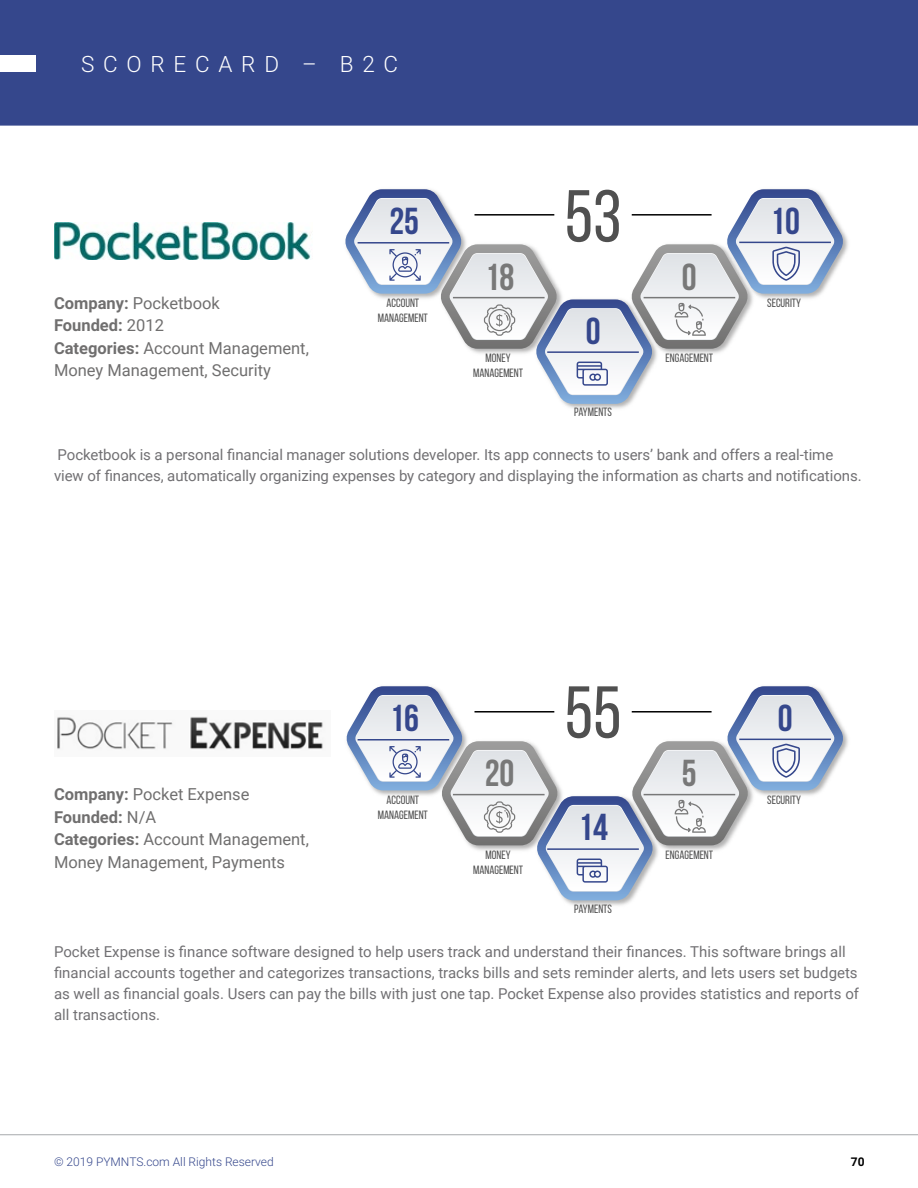
<style>
.page{position:relative;width:918px;height:1188px;background:#fff}
.page>*{position:absolute;margin:0;border:0;box-sizing:border-box;transform-origin:0 0}
.score_cards_numbers{font:73.5px "Bebas Neue";color:#505050}
.score_cards_numbers-2{font:700 37.5px "Bebas Neue";color:#35478c}
.score_cards_numbers-3{font:700 37.5px "Bebas Neue";color:#787878}
.t1{font:300 22.5px "Roboto";letter-spacing:.39em;color:#fff}
.t2{font:16.5px/22.5px "Roboto";color:#706f6f}
.t3{font:700 16.5px "Roboto";color:#706f6f}
.Body{font:15px/21px "Roboto";color:#717073}
.t4{font:12px/14.4px "Bebas Neue";color:#505050;text-align:center}
.t5{font:300 12px "Roboto";color:#35478c}
.t6{font:700 12px "Roboto";color:#000}
.s1{font-weight:700}
.s2{font-weight:400}
</style>
<div class="page">
<img style="left:564px;top:900px;width:68px;height:6px">
<div style="left:0;top:0;width:918px;height:126px;background:#35478c"></div>
<hr style="left:0;top:1134px;width:918px;height:1px;background:#a7a9ac">
<svg style="left:345px;top:189px;width:499px;height:215px"></svg>
<svg style="left:346px;top:686px;width:498px;height:214px"></svg>
<div style="left:0;top:55px;width:36px;height:17px;background:#fff"></div>
<img style="left:54px;top:223px;width:257px;height:37px">
<img style="left:57px;top:716px;width:266px;height:34px">
<h3 class="t1" style="left:81px;top:49px;width:319px">SCORECARD – B2C</h3>
<p class="t2" style="left:54px;top:291px;width:167px"><span class="s1">Company:</span> Pocketbook</p>
<p class="t3" style="left:54px;top:314px;width:112px">Founded: <span class="s2">2012</span></p>
<p class="t2" style="left:54px;top:336px;width:256px"><span class="s1">Categories:</span> Account Management,<br>Money Management, Security</p>
<p class="score_cards_numbers" style="left:565px;top:176px;width:58px">53</p>
<p class="score_cards_numbers-2" style="left:389px;top:201px;width:31px">25</p>
<p class="score_cards_numbers-2" style="left:770px;top:201px;width:31px">10</p>
<p class="score_cards_numbers-3" style="left:485px;top:256px;width:31px">18</p>
<p class="score_cards_numbers-3" style="left:682px;top:256px;width:16px">0</p>
<p class="t4" style="left:378px;top:296px;width:52px">ACCOUNT<br>MANAGEMENT</p>
<p class="t4" style="left:473px;top:351px;width:52px">MONEY<br>MANAGEMENT</p>
<p class="score_cards_numbers-2" style="left:586px;top:310px;width:16px">0</p>
<p class="t4" style="left:574px;top:405px;width:39px">PAYMENTS</p>
<p class="t4" style="left:666px;top:351px;width:49px">ENGAGEMENT</p>
<p class="t4" style="left:767px;top:296px;width:35px">SECURITY</p>
<p class="Body" style="left:54px;top:444px;width:809px">Pocketbook is a personal financial manager solutions developer. Its app connects to users’ bank and offers a real-time view of finances, automatically organizing expenses by category and displaying the information as charts and notifications.</p>
<p class="t2" style="left:54px;top:782px;width:197px"><span class="s1">Company:</span> Pocket Expense</p>
<p class="t3" style="left:54px;top:805px;width:104px">Founded: <span class="s2">N/A</span></p>
<p class="t2" style="left:54px;top:827px;width:256px"><span class="s1">Categories:</span> Account Management,<br>Money Management, Payments</p>
<p class="score_cards_numbers" style="left:565px;top:673px;width:58px">55</p>
<p class="score_cards_numbers-2" style="left:389px;top:697px;width:31px">16</p>
<p class="score_cards_numbers-2" style="left:778px;top:697px;width:16px">0</p>
<p class="score_cards_numbers-3" style="left:485px;top:752px;width:31px">20</p>
<p class="score_cards_numbers-3" style="left:682px;top:752px;width:16px">5</p>
<p class="t4" style="left:378px;top:793px;width:52px">ACCOUNT<br>MANAGEMENT</p>
<p class="t4" style="left:473px;top:848px;width:52px">MONEY<br>MANAGEMENT</p>
<p class="score_cards_numbers-2" style="left:578px;top:806px;width:31px">14</p>
<p class="t4" style="left:574px;top:902px;width:39px">PAYMENTS</p>
<p class="t4" style="left:666px;top:848px;width:49px">ENGAGEMENT</p>
<p class="t4" style="left:767px;top:793px;width:35px">SECURITY</p>
<p class="Body" style="left:54px;top:940px;width:807px">Pocket Expense is finance software designed to help users track and understand their finances. This software brings all financial accounts together and categorizes transactions, tracks bills and sets reminder alerts, and lets users set budgets as well as financial goals. Users can pay the bills with just one tap. Pocket Expense also provides statistics and reports of all transactions.</p>
<p class="t5" style="left:54px;top:1153px;width:221px">© 2019 PYMNTS.com All Rights Reserved</p>
<p class="t6" style="left:851px;top:1153px;width:15px">70</p>
</div>
